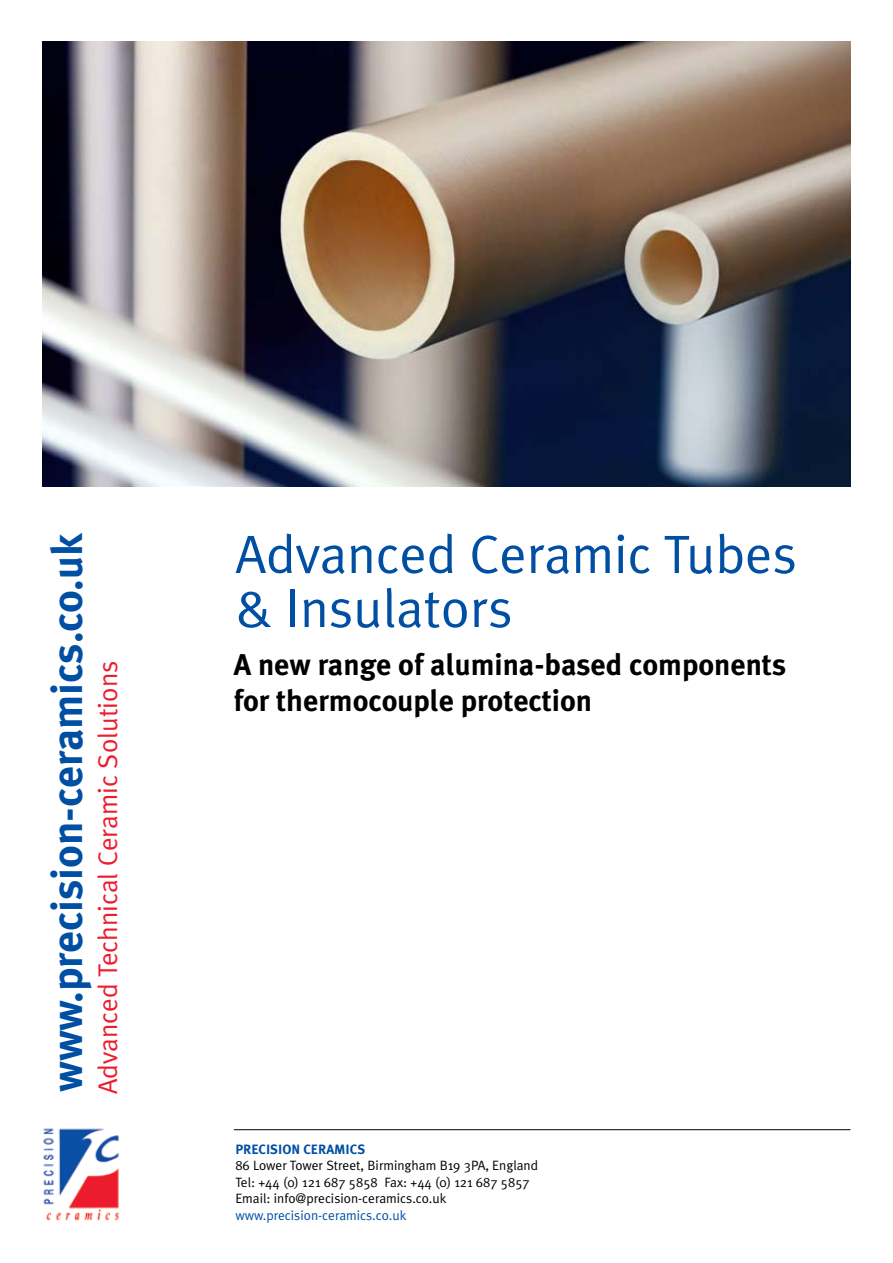
<style>
.page{position:relative;width:893px;height:1263px;background:#fff}
.page>*{position:absolute;margin:0;border:0;box-sizing:border-box;transform-origin:0 0}
.t1{font:54px/54px "Meta Plus Normal";color:#004fa3}
.t2{font:700 43.2px "Meta Plus";color:#004fa3}
.t3{font:700 30px/36px "Meta Plus";color:#000}
.t4{font:27px "Meta Plus Normal";color:#ed1c2e}
.t5{font:13.5px/16.5px "Meta Plus Normal";color:#000}
.t6{font:13.5px "Meta Plus Normal";color:#004fa3}
.t7{font:700 13.5px "Meta Plus";color:#004fa3}
</style>
<div class="page">
<img style="left:43px;top:1128px;width:77px;height:93px">
<hr style="left:234px;top:1129px;width:616px;height:1px;background:#000">
<img style="left:43px;top:41px;width:807px;height:445px">
<h2 class="t2" style="left:42px;top:1092px;width:561px;rotate:-90deg">www.precision-ceramics.co.uk</h2>
<h3 class="t4" style="left:92px;top:1094px;width:434px;rotate:-90deg">Advanced Technical Ceramic Solutions</h3>
<h1 class="t1" style="left:235px;top:527px;width:563px">Advanced Ceramic Tubes &amp; Insulators</h1>
<h3 class="t3" style="left:234px;top:646px;width:554px">A new range of alumina-based components for thermocouple protection</h3>
<p class="t7" style="left:235px;top:1141px;width:131px">Precision Ceramics</p>
<p class="t5" style="left:235px;top:1157px;width:304px">86 Lower Tower Street, Birmingham B19 3PA, England<br>Tel: +44 (0) 121 687 5858 Fax: +44 (0) 121 687 5857<br>Email: info@precision-ceramics.co.uk</p>
<p class="t6" style="left:235px;top:1207px;width:173px">www.precision-ceramics.co.uk</p>
</div>
